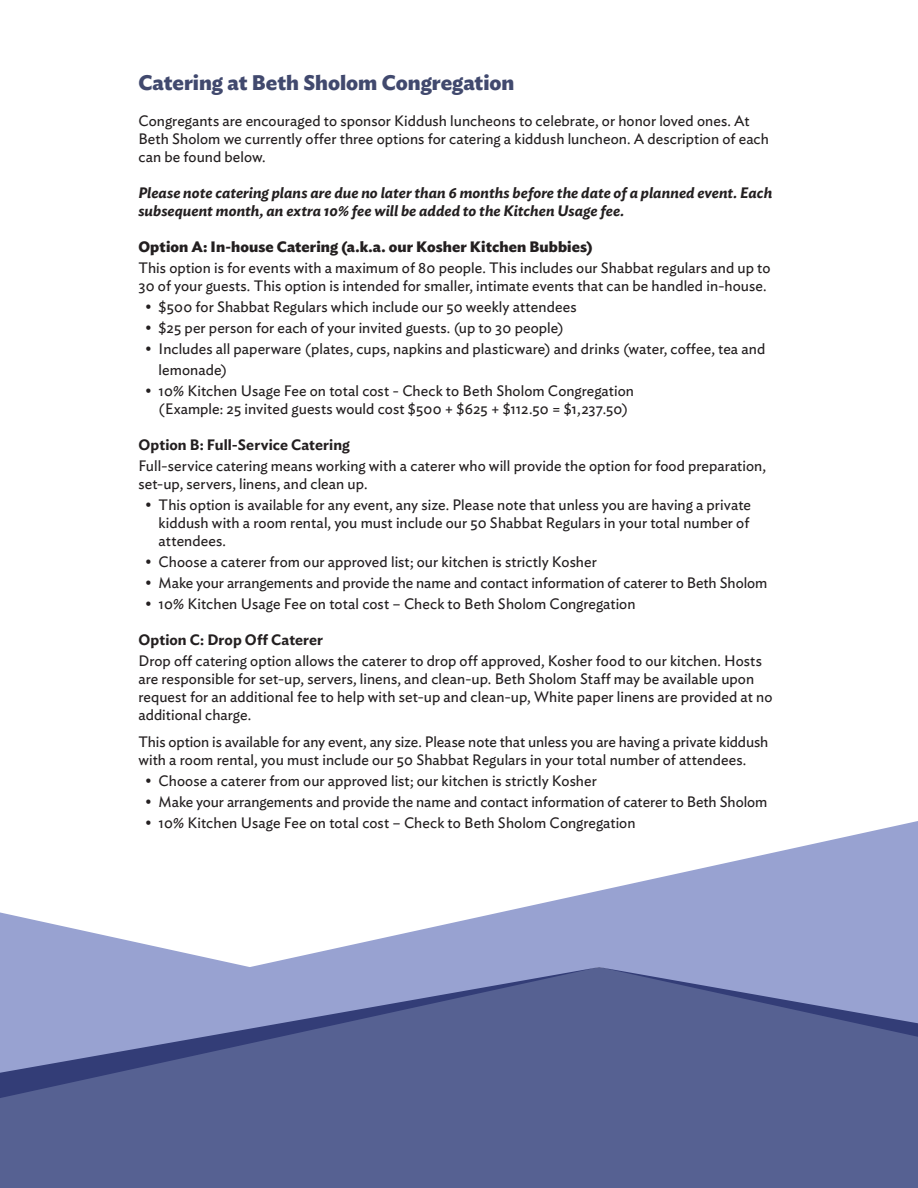
<style>
.page{position:relative;width:918px;height:1188px;background:#fff}
.page>*{position:absolute;margin:0;border:0;box-sizing:border-box;transform-origin:0 0}
.t1{font:700 21px "Ideal Sans";letter-spacing:-.005em;color:#41496e}
.t2{font:15px/18px "Ideal Sans";letter-spacing:.005em;color:#231f20}
.t3{font:italic 600 15px/18px "Ideal Sans";letter-spacing:.005em;color:#231f20}
.t4{font:700 15px "Ideal Sans";letter-spacing:.005em;color:#231f20}
.t5{font:600 15px "Ideal Sans";letter-spacing:.005em;color:#231f20}
</style>
<div class="page">
<div style="left:0;top:1098px;width:918px;height:90px;background:#566192"></div>
<svg style="left:0;top:821px;width:918px;height:277px"></svg>
<p class="t1" style="left:138px;top:66px;width:378px">Catering at Beth Sholom Congregation</p>
<p class="t2" style="left:138px;top:111px;width:632px">Congregants are encouraged to sponsor Kiddush luncheons to celebrate, or honor loved ones. At<br>Beth Sholom we currently offer three options for catering a kiddush luncheon. A description of each can be found below.</p>
<p class="t3" style="left:138px;top:183px;width:635px">Please note catering plans are due no later than 6 months before the date of a planned event. Each subsequent month, an extra 10% fee will be added to the Kitchen Usage fee.</p>
<p class="t4" style="left:138px;top:235px;width:456px">Option A: In-house Catering (a.k.a. our Kosher Kitchen Bubbies)</p>
<p class="t2" style="left:138px;top:258px;width:634px">This option is for events with a maximum of 80 people. This includes our Shabbat regulars and up to<br>30 of your guests. This option is intended for smaller, intimate events that can be handled in-house.</p>
<p class="t2" style="left:145px;top:297px;width:433px">• $500 for Shabbat Regulars which include our 50 weekly attendees</p>
<p class="t2" style="left:145px;top:318px;width:420px">• $25 per person for each of your invited guests. (up to 30 people)</p>
<p class="t2" style="left:159px;top:337px;width:608px;line-height:21px;text-indent:-14px">• Includes all paperware (plates, cups, napkins and plasticware) and drinks (water, coffee, tea and lemonade)</p>
<p class="t2" style="left:145px;top:381px;width:490px;text-align:center">• 10% Kitchen Usage Fee on total cost - Check to Beth Sholom Congregation (Example: 25 invited guests would cost $500 + $625 + $112.50 = $1,237.50)</p>
<p class="t5" style="left:138px;top:433px;width:213px">Option B: Full-Service Catering</p>
<p class="t2" style="left:138px;top:456px;width:629px">Full-service catering means working with a caterer who will provide the option for food preparation, set-up, servers, linens, and clean up.</p>
<p class="t2" style="left:159px;top:495px;width:594px;text-align:justify;text-indent:-14px">• This option is available for any event, any size. Please note that unless you are having a private kiddush with a room rental, you must include our 50 Shabbat Regulars in your total number of attendees.</p>
<p class="t2" style="left:145px;top:552px;width:453px">• Choose a caterer from our approved list; our kitchen is strictly Kosher</p>
<p class="t2" style="left:145px;top:573px;width:624px">• Make your arrangements and provide the name and contact information of caterer to Beth Sholom</p>
<p class="t2" style="left:145px;top:594px;width:492px">• 10% Kitchen Usage Fee on total cost – Check to Beth Sholom Congregation</p>
<p class="t5" style="left:138px;top:628px;width:186px">Option C: Drop Off Caterer</p>
<p class="t2" style="left:138px;top:651px;width:636px">Drop off catering option allows the caterer to drop off approved, Kosher food to our kitchen. Hosts are responsible for set-up, servers, linens, and clean-up. Beth Sholom Staff may be available upon request for an additional fee to help with set-up and clean-up, White paper linens are provided at no additional charge.</p>
<p class="t2" style="left:138px;top:732px;width:632px">This option is available for any event, any size. Please note that unless you are having a private kiddush with a room rental, you must include our 50 Shabbat Regulars in your total number of attendees.</p>
<p class="t2" style="left:145px;top:771px;width:453px">• Choose a caterer from our approved list; our kitchen is strictly Kosher</p>
<p class="t2" style="left:145px;top:792px;width:624px">• Make your arrangements and provide the name and contact information of caterer to Beth Sholom</p>
<p class="t2" style="left:145px;top:813px;width:492px">• 10% Kitchen Usage Fee on total cost – Check to Beth Sholom Congregation</p>
</div>
